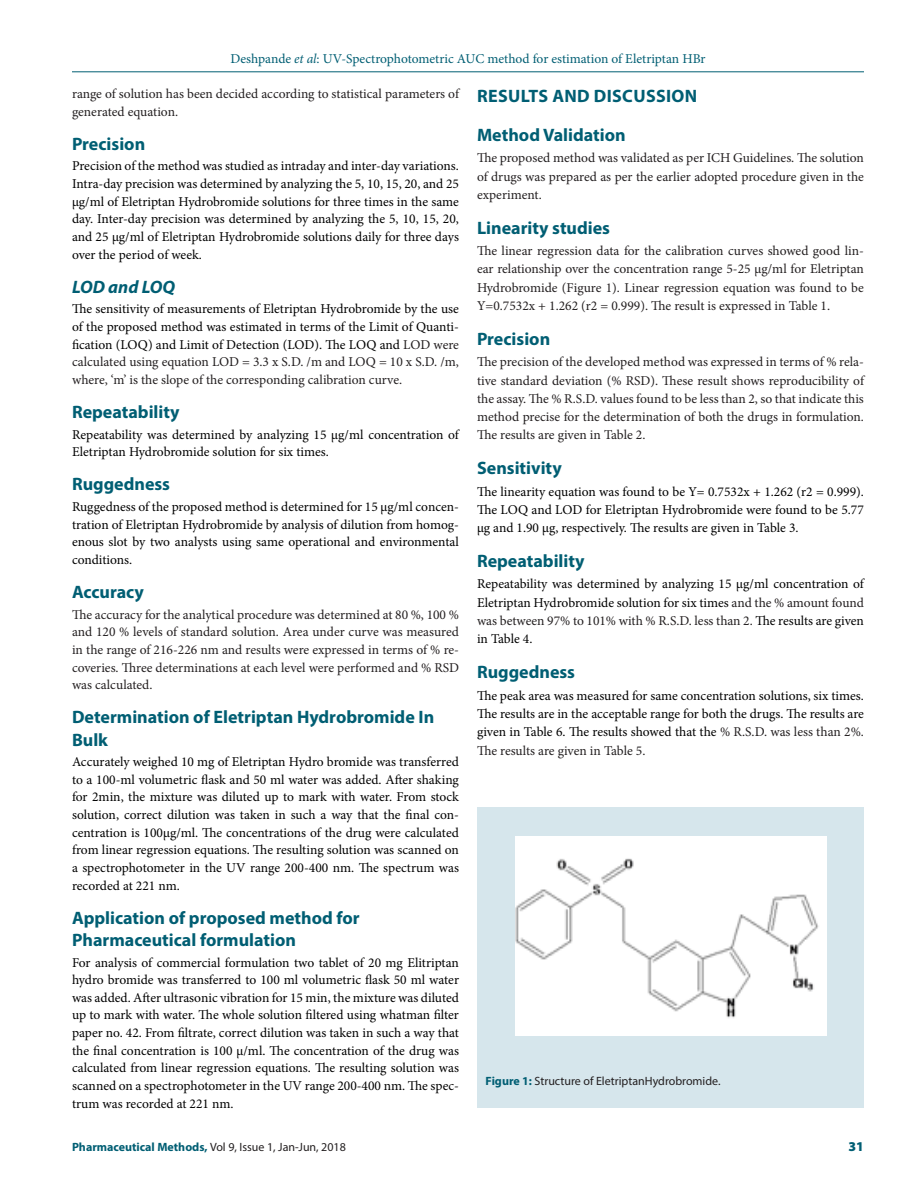
<style>
.page{position:relative;width:918px;height:1188px;background:#fff}
.page>*{position:absolute;margin:0;border:0;box-sizing:border-box;transform-origin:0 0}
._2_HD{font:700 18px/22.2px "Myriad Pro";color:#005e73}
._1_HD{font:700 18px "Myriad Pro";letter-spacing:.02em;color:#005e73}
._2_HD-2{font:italic 700 18px "Myriad Pro";color:#005e73}
.TXT{font:13.5px/17.7px "Minion Pro";color:#000;text-align:justify}
.TXT-2{font:13.5px/18.3px "Minion Pro";color:#231f20;text-align:justify}
.t1{font:13.5px "Minion Pro";color:#005e73}
.RRH{font:900 13.5px "Myriad Pro";color:#005e73}
.RRH-2{font:12px "Myriad Pro";color:#231f20}
.FIG_CAP{font:12px "Myriad Pro";color:#231f20}
.s1{font-style:italic}
.s2{color:#231f20}
.s3{font-weight:700;color:#005e73}
</style>
<div class="page">
<hr style="left:72px;top:72px;width:792px;height:1px;background:#005e73">
<div style="left:477px;top:807px;width:387px;height:301px;background:#d6e6ec"></div>
<img style="left:515px;top:837px;width:311px;height:199px">
<p class="t1" style="left:230px;top:50px;width:477px">Deshpande <span class="s1">et al</span>: UV-Spectrophotometric AUC method for estimation of Eletriptan HBr</p>
<p class="TXT-2" style="left:72px;top:85px;width:389px;line-height:17.7px">range of solution has been decided according to statistical parameters of generated equation.</p>
<p class="_2_HD" style="left:72px;top:132px;width:75px">Precision</p>
<p class="TXT" style="left:72px;top:157px;width:389px">Precision of the method was studied as intraday and inter-day variations.<br>Intra-day precision was determined by analyzing the 5, 10, 15, 20, and 25 μg/ml of Eletriptan Hydrobromide solutions for three times in the same day. Inter-day precision was determined by analyzing the 5, 10, 15, 20, and 25 μg/ml of Eletriptan Hydrobromide solutions daily for three days over the period of week.</p>
<p class="_2_HD-2" style="left:72px;top:275px;width:105px">LOD and LOQ</p>
<p class="TXT" style="left:72px;top:300px;width:389px">The sensitivity of measurements of Eletriptan Hydrobromide by the use of the proposed method was estimated in terms of the Limit of Quanti&shy;fication (LOQ) and Limit of Detection (LOD). The LOQ and <span class="s2">LOD were calculated using equation LOD = 3.3 x S.D. /m and LOQ = 10 x S.D. /m, where, ‘m’ is the slope of the corresponding calibration curve.</span></p>
<p class="_2_HD" style="left:72px;top:400px;width:109px">Repeatability</p>
<p class="TXT" style="left:72px;top:426px;width:388px">Repeatability was determined by analyzing 15 μg/ml concentration of<br>Eletriptan Hydrobromide solution for six times.</p>
<p class="_2_HD" style="left:72px;top:473px;width:100px">Ruggedness</p>
<p class="TXT" style="left:72px;top:498px;width:389px">Ruggedness of the proposed method is determined for 15 μg/ml concen&shy;tration of Eletriptan Hydrobromide by analysis of dilution from homog&shy;enous slot by two analysts using same operational and environmental conditions.</p>
<p class="_2_HD" style="left:72px;top:580px;width:74px">Accuracy</p>
<p class="TXT-2" style="left:72px;top:606px;width:389px;line-height:17.7px">The accuracy for the analytical procedure was determined at 80 %, 100 % and 120 % levels of standard solution. Area under curve was measured in the range of 216-226 nm and results were expressed in terms of % re&shy;coveries. Three determinations at each level were performed and % RSD was calculated.</p>
<p class="_2_HD" style="left:72px;top:706px;width:364px">Determination of Eletriptan Hydrobromide In<br>Bulk</p>
<p class="TXT" style="left:72px;top:753px;width:389px">Accurately weighed 10 mg of Eletriptan Hydro bromide was transferred to a 100-ml volumetric flask and 50 ml water was added. After shaking for 2min, the mixture was diluted up to mark with water. From stock solution, correct dilution was taken in such a way that the final con&shy;centration is 100μg/ml. The concentrations of the drug were calculated from linear regression equations. The resulting solution was scanned on a spectrophotometer in the UV range 200-400 nm. The spectrum was recorded at 221 nm.</p>
<p class="_2_HD" style="left:72px;top:906px;width:289px">Application of proposed method for<br>Pharmaceutical formulation</p>
<p class="TXT" style="left:72px;top:953px;width:389px">For analysis of commercial formulation two tablet of 20 mg Elitriptan hydro bromide was transferred to 100 ml volumetric flask 50 ml water was added. After ultrasonic vibration for 15 min, the mixture was diluted up to mark with water. The whole solution filtered using whatman filter paper no. 42. From filtrate, correct dilution was taken in such a way that the final concentration is 100 µ/ml. The concentration of the drug was calculated from linear regression equations. The resulting solution was scanned on a spectrophotometer in the UV range 200-400 nm. The spec&shy;trum was recorded at 221 nm.</p>
<p class="_1_HD" style="left:477px;top:84px;width:222px">RESULTS AND DISCUSSION</p>
<p class="_2_HD" style="left:477px;top:123px;width:150px">Method Validation</p>
<p class="TXT-2" style="left:477px;top:149px;width:389px">The proposed method was validated as per ICH Guidelines. The solution of drugs was prepared as per the earlier adopted procedure given in the experiment.</p>
<p class="_2_HD" style="left:477px;top:216px;width:135px">Linearity studies</p>
<p class="TXT-2" style="left:477px;top:242px;width:389px">The linear regression data for the calibration curves showed good lin&shy;ear relationship over the concentration range 5-25 μg/ml for Eletriptan Hydrobromide (Figure 1). Linear regression equation was found to be Y=0.7532x + 1.262 (r2 = 0.999). The result is expressed in Table 1.</p>
<p class="_2_HD" style="left:477px;top:327px;width:75px">Precision</p>
<p class="TXT-2" style="left:477px;top:353px;width:389px">The precision of the developed method was expressed in terms of % rela&shy;tive standard deviation (% RSD). These result shows reproducibility of the assay. The % R.S.D. values found to be less than 2, so that indicate this method precise for the determination of both the drugs in formulation.<br>The results are given in Table 2.</p>
<p class="_2_HD" style="left:477px;top:457px;width:86px">Sensitivity</p>
<p class="TXT" style="left:477px;top:482px;width:388px;line-height:18.3px">The linearity equation was found to be Y= 0.7532x + 1.262 (r2 = 0.999).<br>The LOQ and LOD for Eletriptan Hydrobromide were found to be 5.77 μg and 1.90 μg, respectively. The results are given in Table 3.</p>
<p class="_2_HD" style="left:477px;top:549px;width:109px">Repeatability</p>
<p class="TXT" style="left:477px;top:575px;width:389px;line-height:18.3px">Repeatability was determined by analyzing 15 μg/ml concentration of Eletriptan Hydrobromide solution for six times <span class="s2">and the % amount found was between 97% to 101% with % R.S.D. less than 2.</span> The results are given in Table 4.</p>
<p class="_2_HD" style="left:477px;top:660px;width:100px">Ruggedness</p>
<p class="TXT" style="left:477px;top:686px;width:389px;line-height:18.3px">The peak area was measured for same concentration solutions, six times.<br>The results are in the acceptable range for both the drugs. The results are given in Table 6. The results showed that the <span class="s2">% R.S.D. was less than 2%.<br>The results are given in Table 5.</span></p>
<p class="FIG_CAP" style="left:486px;top:1074px;width:236px"><span class="s3">Figure 1:</span> Structure of EletriptanHydrobromide.</p>
<p class="RRH-2" style="left:72px;top:1139px;width:275px"><span class="s3">Pharmaceutical Methods,</span> Vol 9, Issue 1, Jan-Jun, 2018</p>
<p class="RRH" style="left:849px;top:1137px;width:17px">31</p>
</div>
